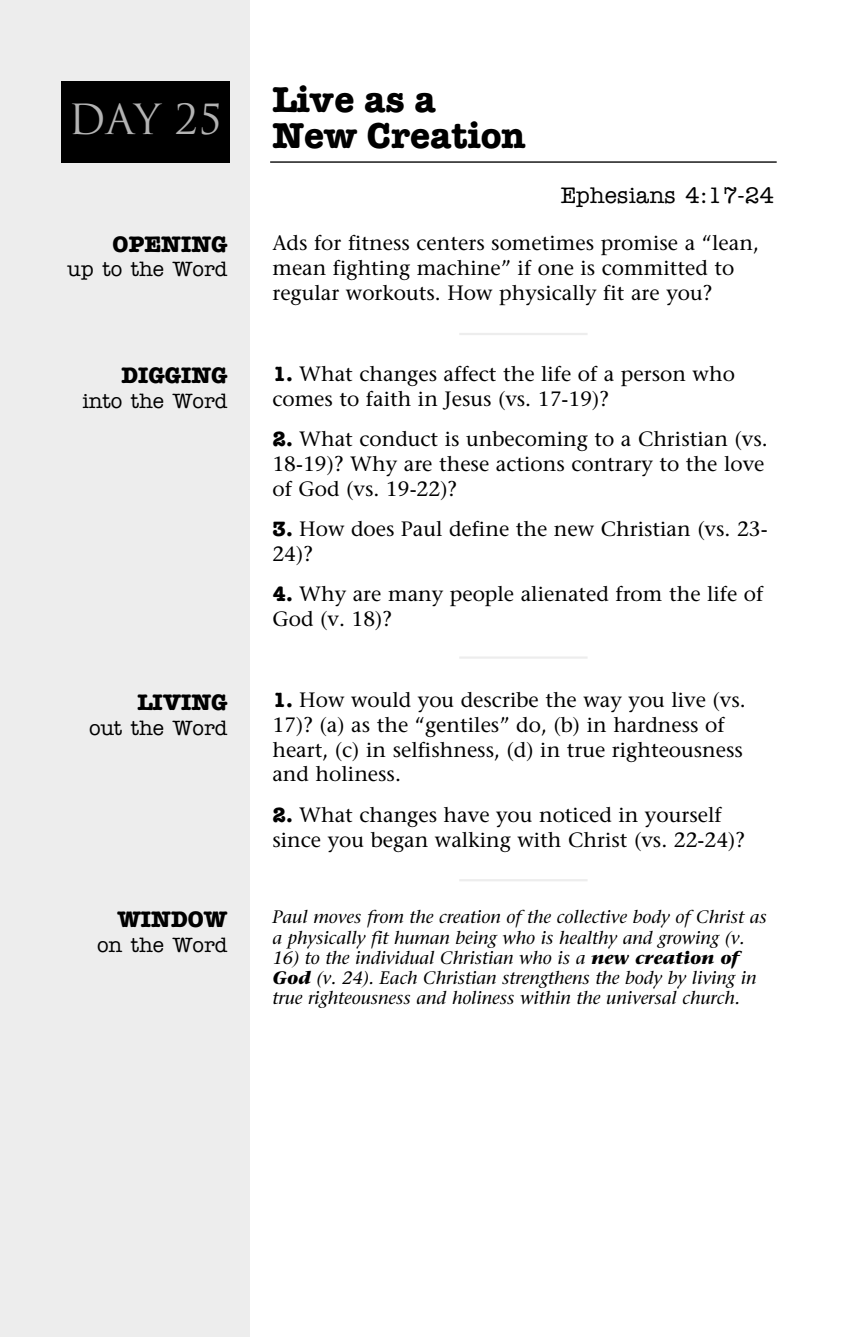
<style>
.page{position:relative;width:851px;height:1337px;background:#fff}
.page>*{position:absolute;margin:0;border:0;box-sizing:border-box;transform-origin:0 0}
.t1{font:700 36px/36px "American Typewriter";color:#000}
.t2{font:700 22.5px "American Typewriter";color:#000}
.t3{font:500 22.5px "American Typewriter";color:#000}
.t4{font:20.7px/24.8px "Stone Serif";color:#000}
.t5{font:500 20.7px "American Typewriter";color:#000}
.t6{font:italic 18px/20.2px "Stone Serif";color:#000}
.s1{font-family:"American Typewriter";font-weight:700}
.s2{font-weight:700}
</style>
<div class="page">
<div style="left:0;top:0;width:250px;height:1336px;background:#ededed"></div>
<div style="left:61px;top:81px;width:169px;height:81px;background:#000"></div>
<hr style="left:270px;top:161px;width:506px;height:2px;background:#000">
<hr style="left:459px;top:879px;width:128px;height:2px;background:#ededed">
<hr style="left:459px;top:656px;width:128px;height:2px;background:#ededed">
<hr style="left:459px;top:333px;width:128px;height:2px;background:#ededed">
<h1 class="t1" style="left:69px;top:85px;width:459px;text-indent:204px">Live as a<br><sup>Day</sup> <sup>25</sup> New Creation</h1>
<p class="t2" style="left:113px;top:236px;width:116px">OPENING</p>
<p class="t5" style="left:68px;top:262px;width:161px">up to the Word</p>
<p class="t3" style="left:560px;top:187px;width:215px">Ephesians 4:17-24</p>
<p class="t4" style="left:272px;top:233px;width:488px">Ads for fitness centers sometimes promise a “lean, mean fighting machine” if one is committed to regular workouts. How physically fit are you?</p>
<p class="t2" style="left:122px;top:368px;width:107px">DIGGING</p>
<p class="t5" style="left:82px;top:394px;width:147px">into the Word</p>
<p class="t4" style="left:272px;top:363px;width:464px"><span class="s1">1.</span> What changes affect the life of a person who comes to faith in Jesus (vs. 17-19)?</p>
<p class="t4" style="left:272px;top:429px;width:497px"><span class="s1">2.</span> What conduct is unbecoming to a Christian (vs.<br>18-19)? Why are these actions contrary to the love of God (vs. 19-22)?</p>
<p class="t4" style="left:272px;top:519px;width:497px"><span class="s1">3.</span> How does Paul define the new Christian (vs. 23-<br>24)?</p>
<p class="t4" style="left:272px;top:584px;width:492px"><span class="s1">4.</span> Why are many people alienated from the life of<br>God (v. 18)?</p>
<p class="t2" style="left:137px;top:694px;width:91px">LIVING</p>
<p class="t5" style="left:89px;top:720px;width:140px">out the Word</p>
<p class="t4" style="left:272px;top:690px;width:475px"><span class="s1">1.</span> How would you describe the way you live (vs.<br>17)? (a) as the “gentiles” do, (b) in hardness of heart, (c) in selfishness, (d) in true righteousness and holiness.</p>
<p class="t4" style="left:272px;top:804px;width:474px"><span class="s1">2.</span> What changes have you noticed in yourself since you began walking with Christ (vs. 22-24)?</p>
<p class="t2" style="left:117px;top:912px;width:111px">WINDOW</p>
<p class="t5" style="left:97px;top:937px;width:132px">on the Word</p>
<p class="t6" style="left:272px;top:908px;width:496px">Paul moves from the creation of the collective body of Christ as a physically fit human being who is healthy and growing (v.</p>
<p class="t6" style="left:272px;top:949px;width:485px">16) to the individual Christian who is a <span class="s2">new creation of<br>God</span> (v. 24). Each Christian strengthens the body by living in true righteousness and holiness within the universal church.</p>
</div>
